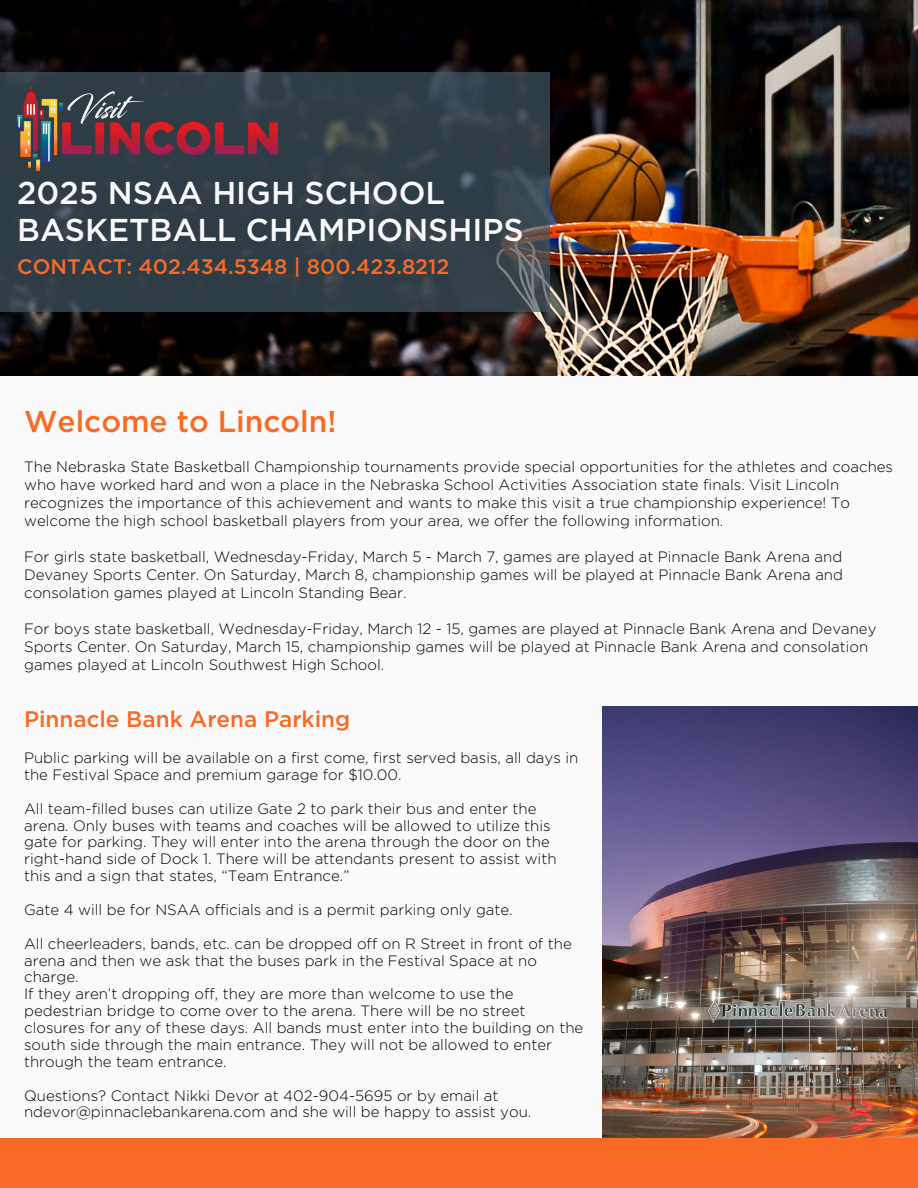
<style>
.page{position:relative;width:918px;height:1188px;background:#fafafa}
.page>*{position:absolute;margin:0;border:0;box-sizing:border-box;transform-origin:0 0}
.t1{font:500 31.5px/37.2px "Gotham";color:#fafafa}
.t2{font:500 30px "Gotham";color:#f96a24}
.t3{font:500 22.5px "Gotham";color:#f96a24}
.t4{font:500 21px "Gotham";color:#f96a24}
.t5{font:300 15px/16.8px "Gotham";color:#000}
</style>
<div class="page">
<img style="left:0;top:0;width:918px;height:375px">
<svg style="left:0;top:72px;width:549px;height:240px;background:#313f47"></svg>
<img style="left:17px;top:86px;width:260px;height:85px">
<img style="left:602px;top:707px;width:316px;height:431px">
<div style="left:0;top:1138px;width:918px;height:50px;background:#f96a24"></div>
<p class="t1" style="left:17px;top:176px;width:508px">2025 NSAA HIGH SCHOOL<br>BASKETBALL CHAMPIONSHIPS</p>
<p class="t4" style="left:17px;top:257px;width:434px">CONTACT: 402.434.5348 | 800.423.8212</p>
<h3 class="t2" style="left:24px;top:408px;width:314px">Welcome to Lincoln!</h3>
<p class="t5" style="left:24px;top:458px;width:870px;line-height:18px">The Nebraska State Basketball Championship tournaments provide special opportunities for the athletes and coaches who have worked hard and won a place in the Nebraska School Activities Association state finals. Visit Lincoln recognizes the importance of this achievement and wants to make this visit a true championship experience! To welcome the high school basketball players from your area, we offer the following information.</p>
<p class="t5" style="left:24px;top:548px;width:820px;line-height:18px;text-align:justify">For girls state basketball, Wednesday-Friday, March 5 - March 7, games are played at Pinnacle Bank Arena and Devaney Sports Center. On Saturday, March 8, championship games will be played at Pinnacle Bank Arena and consolation games played at Lincoln Standing Bear.</p>
<p class="t5" style="left:24px;top:620px;width:854px;line-height:18px">For boys state basketball, Wednesday-Friday, March 12 - 15, games are played at Pinnacle Bank Arena and Devaney<br>Sports Center. On Saturday, March 15, championship games will be played at Pinnacle Bank Arena and consolation games played at Lincoln Southwest High School.</p>
<p class="t3" style="left:24px;top:709px;width:328px">Pinnacle Bank Arena Parking</p>
<p class="t5" style="left:24px;top:750px;width:556px">Public parking will be available on a first come, first served basis, all days in the Festival Space and premium garage for $10.00.</p>
<p class="t5" style="left:24px;top:801px;width:534px">All team-filled buses can utilize Gate 2 to park their bus and enter the arena. Only buses with teams and coaches will be allowed to utilize this gate for parking. They will enter into the arena through the door on the right-hand side of Dock 1. There will be attendants present to assist with this and a sign that states, “Team Entrance.”</p>
<h1 class="t5" style="left:24px;top:902px;width:490px">Gate 4 will be for NSAA officials and is a permit parking only gate.</h1>
<h2 class="t5" style="left:24px;top:936px;width:549px">All cheerleaders, bands, etc. can be dropped off on R Street in front of the arena and then we ask that the buses park in the Festival Space at no charge.</h2>
<p class="t5" style="left:24px;top:986px;width:561px">If they aren’t dropping off, they are more than welcome to use the pedestrian bridge to come over to the arena. There will be no street closures for any of these days. All bands must enter into the building on the south side through the main entrance. They will not be allowed to enter through the team entrance.</p>
<p class="t5" style="left:24px;top:1088px;width:509px">Questions? Contact Nikki Devor at 402-904-5695 or by email at ndevor@pinnaclebankarena.com and she will be happy to assist you.</p>
</div>
